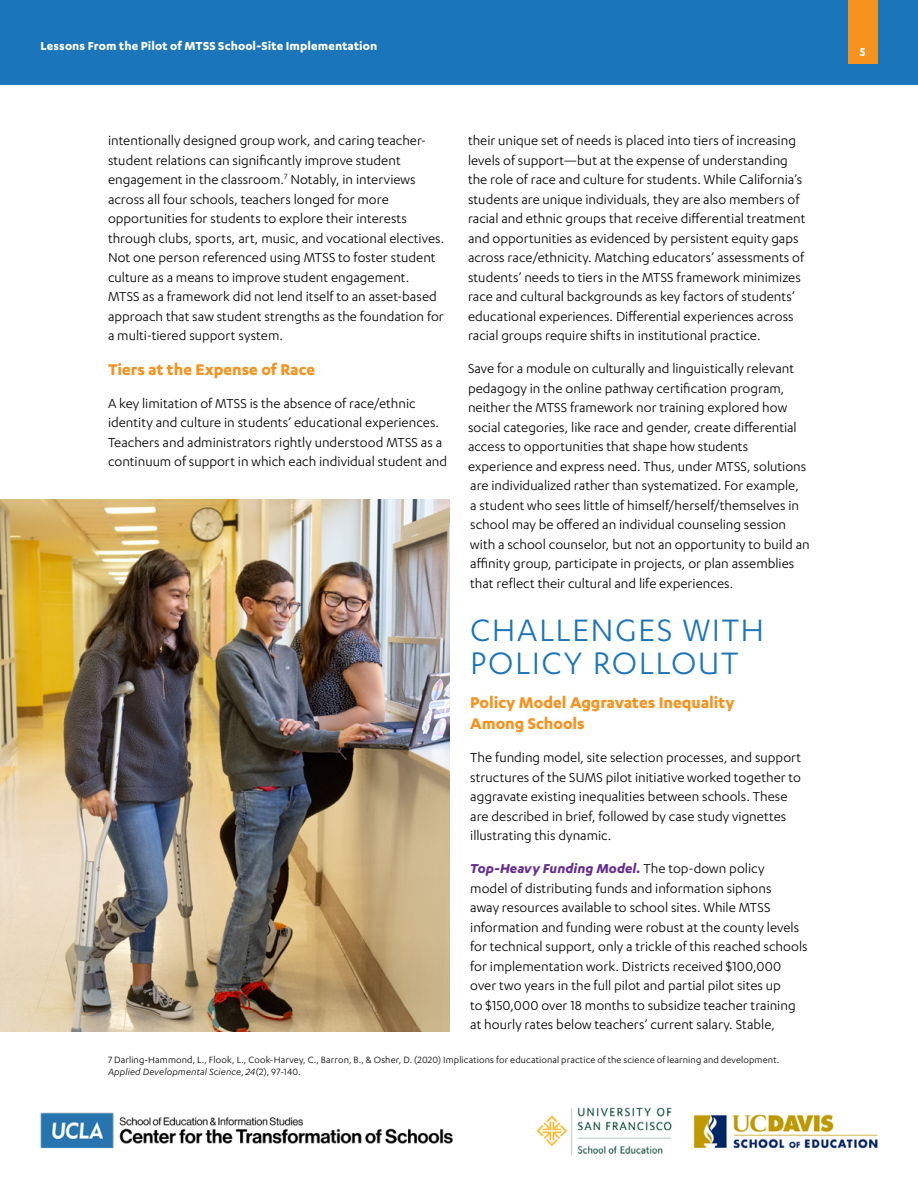
<style>
.page{position:relative;width:918px;height:1188px;background:#fff}
.page>*{position:absolute;margin:0;border:0;box-sizing:border-box;transform-origin:0 0}
.t1{font:36px/33px "Karbon";letter-spacing:.04em;color:#1b75bb}
.t2{font:700 18px/21px "Karbon";color:#f6921e}
.t3{font:15px/19.5px "Karbon";color:#000}
.t4{font:700 13.5px "Karbon";letter-spacing:.01em;color:#fff}
.t5{font:10.5px/12px "Karbon";letter-spacing:.015em;color:#000}
.s1{font-weight:700;font-style:italic;color:#652d90}
.s2{font-style:italic}
</style>
<div class="page">
<div style="left:0;top:0;width:918px;height:85px;background:#1b75bb"></div>
<div style="left:848px;top:0;width:30px;height:64px;background:#f6921e"></div>
<img style="left:40px;top:1112px;width:413px;height:37px">
<img style="left:536px;top:1107px;width:136px;height:49px">
<img style="left:693px;top:1114px;width:185px;height:35px">
<img style="left:0;top:500px;width:450px;height:531px">
<p class="t4" style="left:40px;top:38px;width:338px">Lessons From the Pilot of MTSS School-Site Implementation</p>
<p class="t3" style="left:468px;top:130px;width:339px">their unique set of needs is placed into tiers of increasing levels of support—but at the expense of understanding the role of race and culture for students. While California’s students are unique individuals, they are also members of racial and ethnic groups that receive differential treatment and opportunities as evidenced by persistent equity gaps across race/ethnicity. Matching educators’ assessments of students’ needs to tiers in the MTSS framework minimizes race and cultural backgrounds as key factors of students’ educational experiences. Differential experiences across racial groups require shifts in institutional practice.</p>
<p class="t3" style="left:468px;top:358px;width:343px">Save for a module on culturally and linguistically relevant pedagogy in the online pathway certification program, neither the MTSS framework nor training explored how social categories, like race and gender, create differential access to opportunities that shape how students experience and express need. Thus, under MTSS, solutions are individualized rather than systematized. For example,<br>a student who sees little of himself/herself/themselves in school may be offered an individual counseling session with a school counselor, but not an opportunity to build an affinity group, participate in projects, or plan assemblies that reflect their cultural and life experiences.</p>
<h1 class="t1" style="left:470px;top:613px;width:296px">CHALLENGES WITH<br>POLICY ROLLOUT</h1>
<p class="t2" style="left:470px;top:692px;width:266px">Policy Model Aggravates Inequality<br>Among Schools</p>
<p class="t3" style="left:470px;top:748px;width:333px">The funding model, site selection processes, and support structures of the SUMS pilot initiative worked together to aggravate existing inequalities between schools. These are described in brief, followed by case study vignettes illustrating this dynamic.</p>
<p class="t3" style="left:470px;top:859px;width:339px"><span class="s1">Top-Heavy Funding Model.</span> The top-down policy<br>model of distributing funds and information siphons<br>away resources available to school sites. While MTSS information and funding were robust at the county levels for technical support, only a trickle of this reached schools for implementation work. Districts received $100,000 over two years in the full pilot and partial pilot sites up<br>to $150,000 over 18 months to subsidize teacher training at hourly rates below teachers’ current salary. Stable,</p>
<p class="t5" style="left:108px;top:1053px;width:673px">7 Darling-Hammond, L., Flook, L., Cook-Harvey, C., Barron, B., &amp; Osher, D. (2020) Implications for educational practice of the science of learning and development.<br><span class="s2">Applied Developmental Science, 24</span>(2), 97-140.</p>
<p class="t3" style="left:108px;top:130px;width:338px">intentionally designed group work, and caring teacher&shy;student relations can significantly improve student engagement in the classroom.<sup>7</sup> Notably, in interviews across all four schools, teachers longed for more opportunities for students to explore their interests through clubs, sports, art, music, and vocational electives.<br>Not one person referenced using MTSS to foster student culture as a means to improve student engagement.<br>MTSS as a framework did not lend itself to an asset-based approach that saw student strengths as the foundation for a multi-tiered support system.</p>
<p class="t2" style="left:108px;top:358px;width:209px">Tiers at the Expense of Race</p>
<p class="t3" style="left:108px;top:393px;width:341px">A key limitation of MTSS is the absence of race/ethnic identity and culture in students’ educational experiences.<br>Teachers and administrators rightly understood MTSS as a continuum of support in which each individual student and</p>
<p class="t4" style="left:860px;top:44px;width:7px">5</p>
</div>
